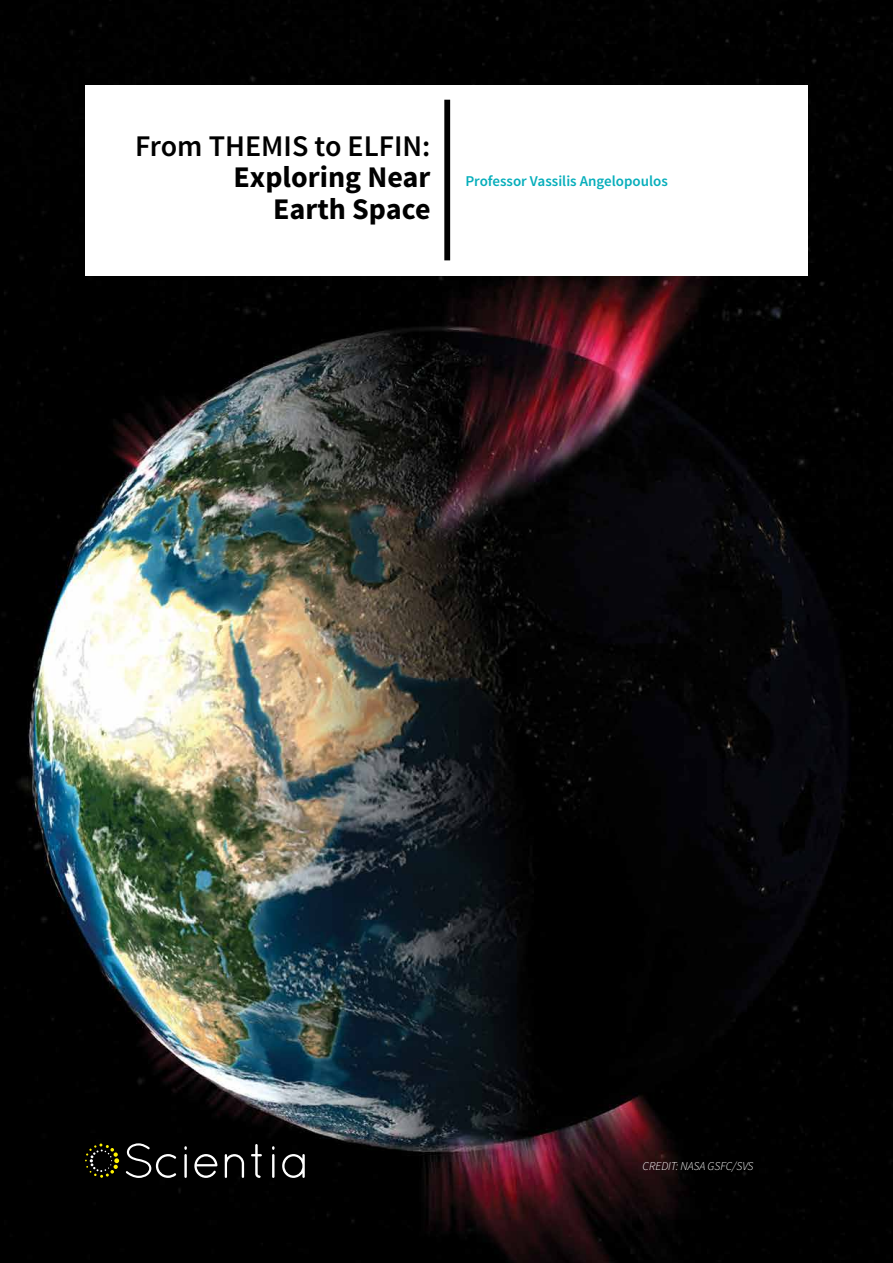
<style>
.page{position:relative;width:893px;height:1263px;background:#fff}
.page>*{position:absolute;margin:0;border:0;box-sizing:border-box;transform-origin:0 0}
.t1{font:700 30px/31.5px "Source Sans Pro";color:#000;text-align:right}
.t2{font:600 30px "Source Sans Pro";color:#000}
.t3{font:600 15px "Source Sans Pro";color:#06aebb}
.t4{font:italic 300 12px "Source Sans Pro";color:#fff}
</style>
<div class="page">
<img style="left:0;top:0;width:893px;height:1263px">
<svg style="left:85px;top:1143px;width:34px;height:35px"></svg>
<svg style="left:126px;top:1143px;width:50px;height:35px;background:#2c2c2c"></svg>
<svg style="left:184px;top:1146px;width:3px;height:4px"></svg>
<hr style="left:184px;top:1154px;width:3px;height:24px;background:#fff">
<svg style="left:194px;top:1154px;width:23px;height:24px"></svg>
<svg style="left:225px;top:1154px;width:19px;height:24px"></svg>
<svg style="left:251px;top:1144px;width:11px;height:34px"></svg>
<hr style="left:272px;top:1154px;width:2px;height:24px;background:#fff">
<svg style="left:282px;top:1154px;width:23px;height:24px"></svg>
<div style="left:85px;top:85px;width:723px;height:190px;background:#fff"></div>
<div style="left:444px;top:100px;width:6px;height:160px;border:2px solid #000"></div>
<h1 class="t2" style="left:135px;top:127px;width:297px">From THEMIS to ELFIN:</h1>
<h1 class="t1" style="left:233px;top:163px;width:199px">Exploring Near<br>Earth Space</h1>
<p class="t3" style="left:465px;top:171px;width:204px">Professor Vassilis Angelopoulos</p>
<p class="t4" style="left:643px;top:1158px;width:112px">CREDIT: NASA GSFC/SVS</p>
</div>
